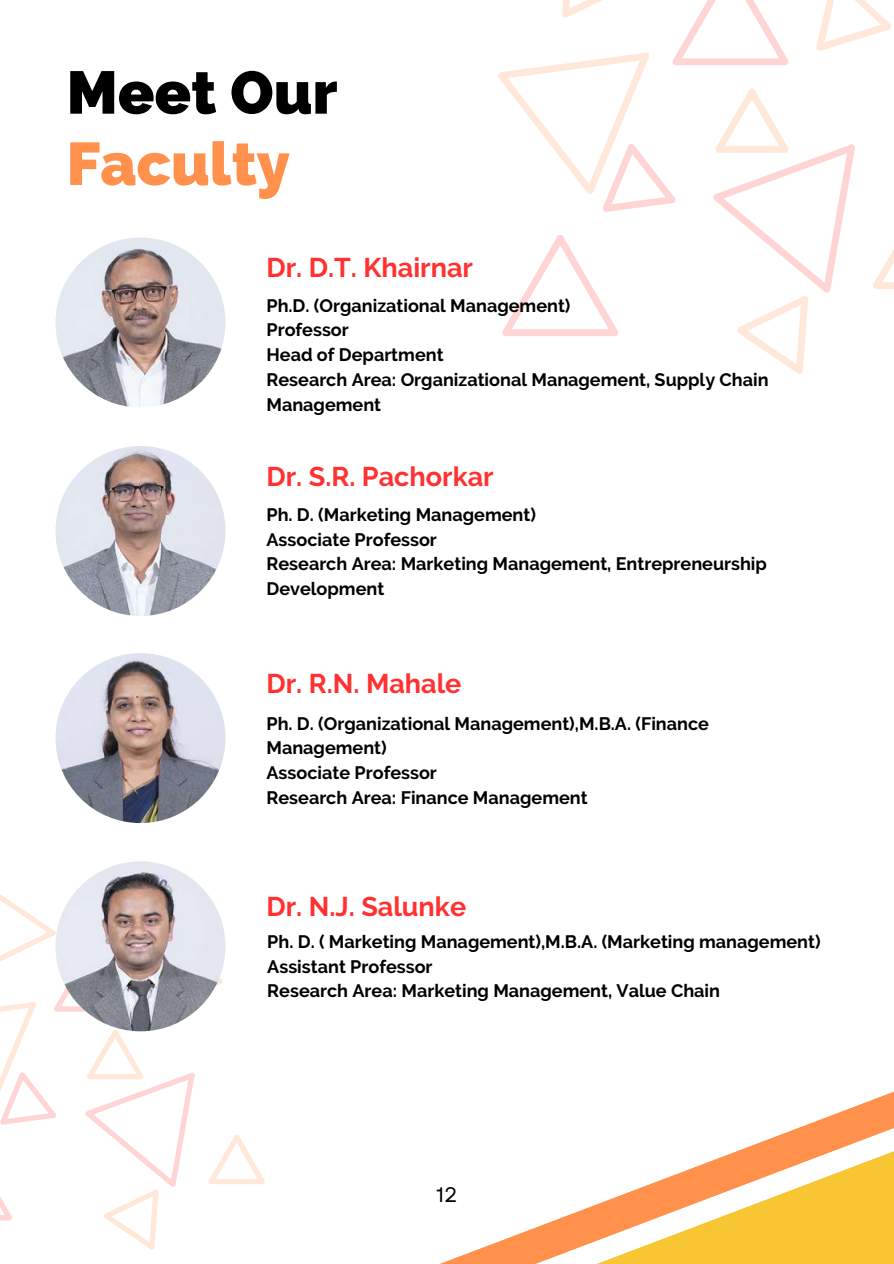
<style>
.page{position:relative;width:894px;height:1264px;background:#fff}
.page>*{position:absolute;margin:0;border:0;box-sizing:border-box;transform-origin:0 0}
.t1{font:800 60px "Raleway";color:#000001}
.t2{font:800 60px "Raleway";color:#ff914d}
.t3{font:700 27px "Raleway";color:#ff3131}
.t4{font:21px "Garet";color:#000}
.t5{font:700 18px/24.8px "Raleway";color:#000}
.t6{font:700 18px/24.8px "Raleway";color:#000001}
</style>
<div class="page">
<svg style="left:150px;top:1099px;width:743px;height:164px"></svg>
<svg style="left:0;top:873px;width:276px;height:376px"></svg>
<svg style="left:498px;top:0;width:395px;height:374px"></svg>
<img style="left:55px;top:237px;width:170px;height:170px;border-radius:50%">
<img style="left:55px;top:446px;width:170px;height:170px;border-radius:50%">
<img style="left:55px;top:861px;width:170px;height:170px;border-radius:50%">
<img style="left:55px;top:653px;width:170px;height:170px;border-radius:50%">
<h1 class="t1" style="left:67px;top:57px;width:272px">Meet Our</h1>
<h1 class="t2" style="left:67px;top:128px;width:225px">Faculty</h1>
<h2 class="t3" style="left:266px;top:251px;width:208px">Dr. D.T. Khairnar</h2>
<p class="t5" style="left:266px;top:293px;width:503px">Ph.D. (Organizational Management)<br>Professor<br>Head of Department<br>Research Area: Organizational Management, Supply Chain<br>Management</p>
<h2 class="t3" style="left:266px;top:460px;width:229px">Dr. S.R. Pachorkar</h2>
<p class="t5" style="left:266px;top:502px;width:502px">Ph. D. (Marketing Management)<br>Associate Professor<br>Research Area: Marketing Management, Entrepreneurship<br>Development</p>
<h2 class="t3" style="left:266px;top:667px;width:196px">Dr. R.N. Mahale</h2>
<p class="t6" style="left:266px;top:710px;width:444px">Ph. D. (Organizational Management),M.B.A. (Finance<br>Management)<br>Associate Professor<br>Research Area: Finance Management</p>
<h2 class="t3" style="left:266px;top:890px;width:201px">Dr. N.J. Salunke</h2>
<p class="t5" style="left:267px;top:929px;width:554px">Ph. D. ( Marketing Management),M.B.A. (Marketing management)<br>Assistant Professor<br>Research Area: Marketing Management, Value Chain</p>
<p class="t4" style="left:436px;top:1179px;width:23px">12</p>
</div>
